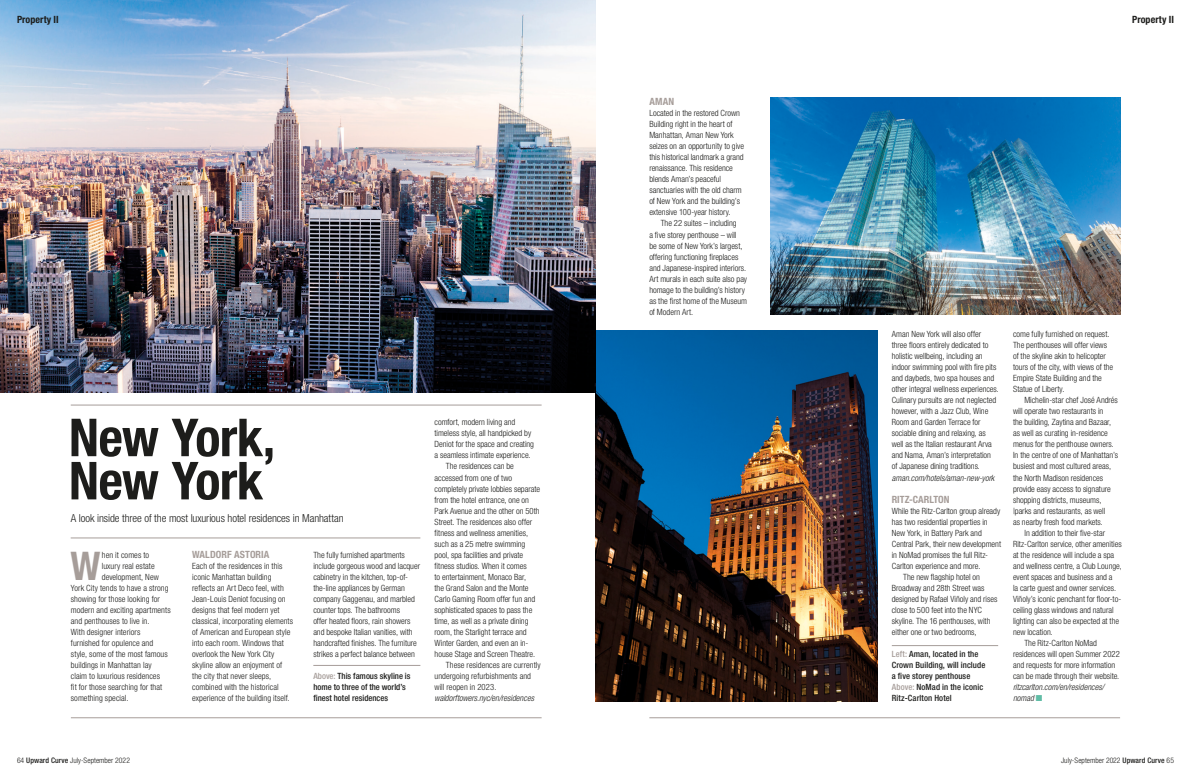
<style>
.page{position:relative;width:1191px;height:780px;background:#fff}
.page>*{position:absolute;margin:0;border:0;box-sizing:border-box;transform-origin:0 0}
.Headline{font:700 condensed 52.4px/43.2px "Helvetica Neue";letter-spacing:-.01em;color:#1d1d1b}
.Body_copy_drop_cap{font:700 condensed 39.5px "Helvetica Neue LT";color:#a69d99}
.Sub_head{font:300 condensed 11px "Helvetica Neue LT";letter-spacing:-.005em;color:#1d1d1b}
.Body_copy{font:700 condensed 10px "Helvetica Neue LT";letter-spacing:.005em;color:#a69d99}
.Sections_right{font:700 condensed 10px "Helvetica Neue LT";letter-spacing:.005em;color:#1d1d1b}
.Body_copy-2{font:300 condensed 8.6px/11px "Helvetica Neue LT";letter-spacing:-.005em;color:#1d1d1b}
.Body_copy_drop_cap-2{font:300 condensed 8.6px "Helvetica Neue LT";letter-spacing:.005em;color:#1d1d1b}
.Picture_caption_RULE{font:500 condensed 8.6px/11px "Helvetica Neue LT";letter-spacing:.01em;color:#1d1d1b}
.Body_copy-3{font:italic 300 condensed 8.6px/11px "Helvetica Neue LT";letter-spacing:.005em;color:#1d1d1b}
.Page_folio_left{font:300 condensed 7.6px "Helvetica Neue LT";letter-spacing:.005em;color:#1d1d1b}
.Page_folio_right{font:300 condensed 7.6px "Helvetica Neue LT";letter-spacing:.005em;color:#1d1d1b}
.s1{color:#a69d99}
.s2{color:#61bda6}
.s3{font-weight:500}
</style>
<div class="page">
<hr style="left:649px;top:717px;width:471px;height:1px;background:#a69d99">
<hr style="left:71px;top:717px;width:470px;height:1px;background:#a69d99">
<img style="left:595px;top:330px;width:282px;height:371px">
<img style="left:770px;top:97px;width:350px;height:218px">
<img style="left:0;top:0;width:595px;height:392px">
<hr style="left:891px;top:645px;width:107px;height:1px;background:#a69d99">
<hr style="left:71px;top:537px;width:349px;height:1px;background:#a69d99">
<hr style="left:71px;top:404px;width:470px;height:1px;background:#a69d99">
<hr style="left:313px;top:665px;width:107px;height:1px;background:#a69d99">
<p class="Sections_right" style="left:17px;top:13px;width:43px">Property II</p>
<p class="Headline" style="left:69px;top:412px;width:208px">New York,<br>New York</p>
<p class="Sub_head" style="left:71px;top:512px;width:274px">A look inside three of the most luxurious hotel residences in Manhattan</p>
<p class="Body_copy_drop_cap" style="left:71px;top:542px;width:32px">W</p>
<p class="Body_copy_drop_cap-2" style="left:102px;top:550px;width:49px">hen it comes to</p>
<p class="Body_copy" style="left:192px;top:548px;width:79px">WALDORF ASTORIA</p>
<p class="Body_copy-2" style="left:192px;top:560px;width:102px">Each of the residences in this iconic Manhattan building reflects an Art Deco feel, with<br>Jean-Louis Deniot focusing on designs that feel modern yet classical, incorporating elements of American and European style into each room. Windows that overlook the New York City skyline allow an enjoyment of the city that never sleeps, combined with the historical experience of the building itself.</p>
<p class="Body_copy-2" style="left:313px;top:549px;width:108px">The fully furnished apartments include gorgeous wood and lacquer cabinetry in the kitchen, top-of&shy;the-line appliances by German company Gaggenau, and marbled counter tops. The bathrooms<br>offer heated floors, rain showers and bespoke Italian vanities, with handcrafted finishes. The furniture strikes a perfect balance between</p>
<p class="Body_copy_drop_cap-2" style="left:102px;top:561px;width:54px">luxury real estate</p>
<p class="Body_copy_drop_cap-2" style="left:102px;top:572px;width:59px">development, New</p>
<p class="Body_copy_drop_cap-2" style="left:71px;top:583px;width:99px">York City tends to have a strong</p>
<p class="Body_copy_drop_cap-2" style="left:71px;top:594px;width:91px">showing for those looking for</p>
<p class="Body_copy_drop_cap-2" style="left:71px;top:605px;width:101px">modern and exciting apartments</p>
<p class="Body_copy_drop_cap-2" style="left:71px;top:616px;width:80px">and penthouses to live in.</p>
<p class="Body_copy_drop_cap-2" style="left:71px;top:627px;width:71px">With designer interiors</p>
<p class="Body_copy_drop_cap-2" style="left:71px;top:638px;width:84px">furnished for opulence and</p>
<p class="Body_copy_drop_cap-2" style="left:71px;top:649px;width:98px">style, some of the most famous</p>
<p class="Body_copy_drop_cap-2" style="left:71px;top:660px;width:82px">buildings in Manhattan lay</p>
<p class="Body_copy_drop_cap-2" style="left:71px;top:671px;width:91px">claim to luxurious residences</p>
<p class="Body_copy_drop_cap-2" style="left:71px;top:682px;width:93px">fit for those searching for that</p>
<p class="Body_copy_drop_cap-2" style="left:71px;top:693px;width:59px">something special.</p>
<p class="Picture_caption_RULE" style="left:313px;top:670px;width:99px"><span class="s1">Above:</span> This famous skyline is home to three of the world’s finest hotel residences</p>
<p class="Body_copy-2" style="left:434px;top:416px;width:101px">comfort, modern living and timeless style, all handpicked by<br>Deniot for the space and creating a seamless intimate experience.</p>
<p class="Body_copy-2" style="left:434px;top:461px;width:107px;text-indent:11px">The residences can be accessed from one of two completely private lobbies separate from the hotel entrance, one on<br>Park Avenue and the other on 50th<br>Street. The residences also offer fitness and wellness amenities, such as a 25 metre swimming pool, spa facilities and private fitness studios. When it comes<br>to entertainment, Monaco Bar,<br>the Grand Salon and the Monte<br>Carlo Gaming Room offer fun and sophisticated spaces to pass the time, as well as a private dining room, the Starlight terrace and<br>Winter Garden, and even an in&shy;house Stage and Screen Theatre.</p>
<p class="Body_copy-2" style="left:434px;top:659px;width:108px;text-indent:11px">These residences are currently undergoing refurbishments and will reopen in 2023.</p>
<p class="Body_copy-3" style="left:434px;top:692px;width:101px">waldorftowers.nyc/en/residences</p>
<p class="Body_copy" style="left:649px;top:95px;width:26px">AMAN</p>
<p class="Body_copy-2" style="left:649px;top:107px;width:96px">Located in the restored Crown<br>Building right in the heart of<br>Manhattan, Aman New York seizes on an opportunity to give this historical landmark a grand renaissance. This residence blends Aman’s peaceful sanctuaries with the old charm of New York and the building’s extensive 100-year history.</p>
<p class="Body_copy-2" style="left:649px;top:218px;width:99px;text-indent:11px">The 22 suites – including<br>a five storey penthouse – will<br>be some of New York’s largest, offering functioning fireplaces and Japanese-inspired interiors.<br>Art murals in each suite also pay homage to the building’s history as the first home of the Museum of Modern Art.</p>
<p class="Sections_right" style="left:1132px;top:13px;width:43px">Property II</p>
<p class="Body_copy-2" style="left:891px;top:328px;width:109px">Aman New York will also offer<br>three floors entirely dedicated to holistic wellbeing, including an indoor swimming pool with fire pits and daybeds, two spa houses and other integral wellness experiences.<br>Culinary pursuits are not neglected however, with a Jazz Club, Wine Room and Garden Terrace for sociable dining and relaxing, as well as the Italian restaurant Arva and Nama, Aman’s interpretation<br>of Japanese dining traditions.</p>
<p class="Body_copy-3" style="left:891px;top:472px;width:104px">aman.com/hotels/aman-new-york</p>
<p class="Body_copy" style="left:891px;top:493px;width:59px">RITZ-CARLTON</p>
<p class="Body_copy-2" style="left:891px;top:505px;width:111px">While the Ritz-Carlton group already has two residential properties in New York, in Battery Park and Central Park, their new development in NoMad promises the full Ritz-Carlton experience and more.</p>
<p class="Body_copy-2" style="left:891px;top:571px;width:107px;text-indent:11px">The new flagship hotel on<br>Broadway and 28th Street was designed by Rafael Viñoly and rises close to 500 feet into the NYC skyline. The 16 penthouses, with either one or two bedrooms,</p>
<p class="Picture_caption_RULE" style="left:891px;top:648px;width:95px"><span class="s1">Left:</span> Aman, located in the<br>Crown Building, will include a five storey penthouse<br><span class="s1">Above:</span> NoMad in the iconic<br>Ritz-Carlton Hotel</p>
<p class="Body_copy-2" style="left:1013px;top:328px;width:102px">come fully furnished on request.<br>The penthouses will offer views of the skyline akin to helicopter tours of the city, with views of the<br>Empire State Building and the<br>Statue of Liberty.</p>
<p class="Body_copy-2" style="left:1013px;top:394px;width:107px;text-indent:11px">Michelin-star chef José Andrés will operate two restaurants in<br>the building, Zaytina and Bazaar, as well as curating in-residence menus for the penthouse owners.<br>In the centre of one of Manhattan’s busiest and most cultured areas, the North Madison residences provide easy access to signature shopping districts, museums, |parks and restaurants, as well<br>as nearby fresh food markets.</p>
<p class="Body_copy-2" style="left:1013px;top:527px;width:110px;text-indent:11px">In addition to their five-star<br>Ritz-Carlton service, other amenities at the residence will include a spa and wellness centre, a Club Lounge, event spaces and business and a<br>la carte guest and owner services.<br>Viñoly’s iconic penchant for floor-to&shy;ceiling glass windows and natural lighting can also be expected at the new location.</p>
<p class="Body_copy-2" style="left:1013px;top:637px;width:108px;text-indent:11px">The Ritz-Carlton NoMad residences will open Summer 2022 and requests for more information can be made through their website.</p>
<p class="Body_copy-3" style="left:1013px;top:681px;width:93px">ritzcarlton.com/en/residences/ nomad <span class="s2">■</span></p>
<p class="Page_folio_left" style="left:17px;top:755px;width:115px">64 <span class="s3">Upward Curve</span> July-September 2022</p>
<p class="Page_folio_right" style="left:1061px;top:755px;width:114px">July-September 2022 <span class="s3">Upward Curve</span> 65</p>
</div>
